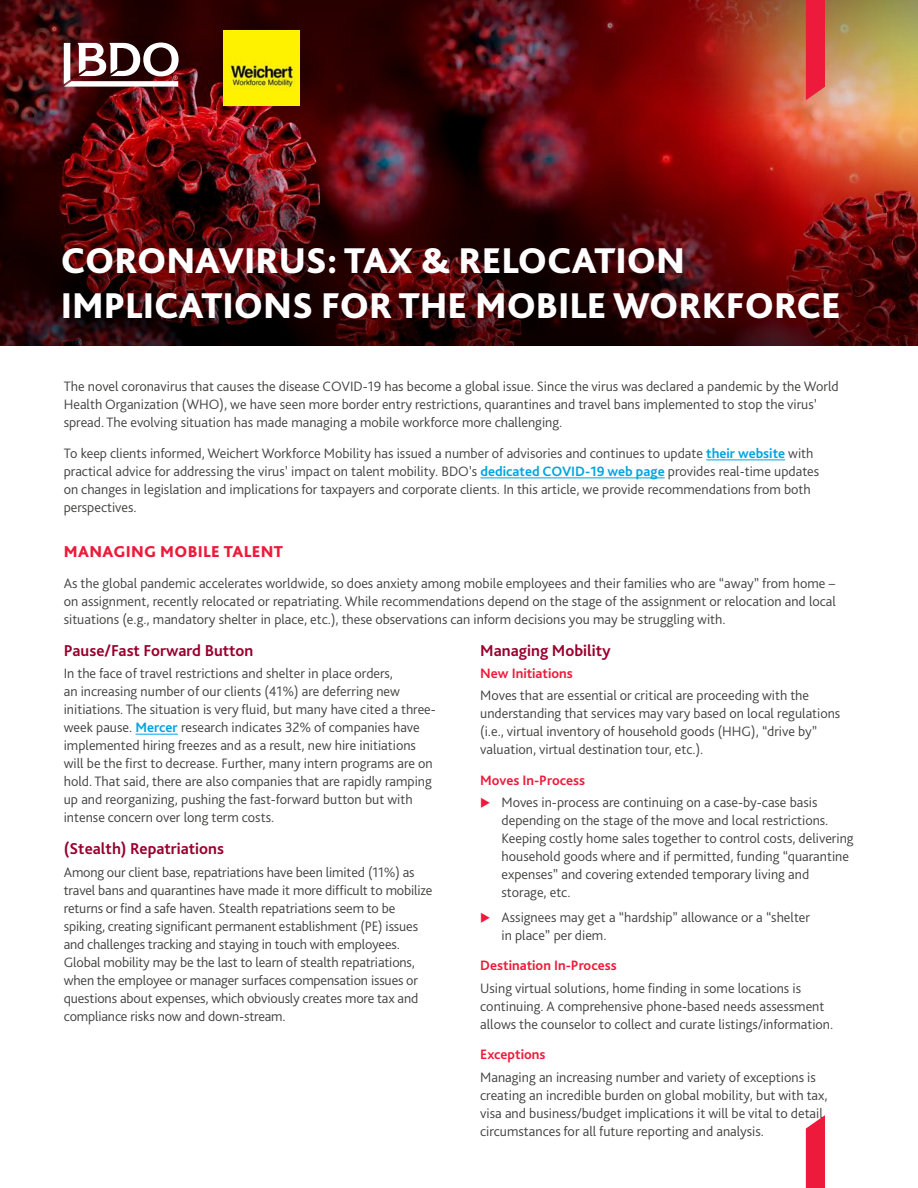
<style>
.page{position:relative;width:918px;height:1188px;background:#fff}
.page>*{position:absolute;margin:0;border:0;box-sizing:border-box;transform-origin:0 0}
.t1{font:800 37.5px/45px "Bliss Pro";color:#fff}
.t2{font:700 16.5px "Bliss Pro";color:#98002e}
.t3{font:800 16.5px "Bliss Pro";letter-spacing:.025em;color:#ed1a3b}
.t4{font:300 14.25px/18px "Bliss Pro";color:#424241}
.t5{font:700 14.25px "Bliss Pro";color:#ed1a3b}
.s1{font-weight:700;color:#00a4df}
</style>
<div class="page">
<img style="left:0;top:127px;width:918px;height:219px">
<img style="left:0;top:0;width:918px;height:127px">
<svg style="left:806px;top:1115px;width:19px;height:73px"></svg>
<svg style="left:806px;top:0;width:19px;height:100px;background:#ec223e"></svg>
<hr style="left:706px;top:460px;width:79px;height:1px;background:#00a4df">
<hr style="left:480px;top:478px;width:185px;height:1px;background:#00a4df">
<hr style="left:136px;top:734px;width:42px;height:1px;background:#00a4df">
<svg style="left:64px;top:43px;width:115px;height:44px"></svg>
<img style="left:224px;top:31px;width:75px;height:75px">
<h1 class="t1" style="left:61px;top:237px;width:782px">CORONAVIRUS: TAX &amp; RELOCATION<br>IMPLICATIONS FOR THE MOBILE WORKFORCE</h1>
<p class="t4" style="left:64px;top:377px;width:776px">The novel coronavirus that causes the disease COVID-19 has become a global issue. Since the virus was declared a pandemic by the World<br>Health Organization (WHO), we have seen more border entry restrictions, quarantines and travel bans implemented to stop the virus’ spread. The evolving situation has made managing a mobile workforce more challenging.</p>
<p class="t4" style="left:64px;top:444px;width:757px">To keep clients informed, Weichert Workforce Mobility has issued a number of advisories and continues to update <span class="s1">their website</span> with practical advice for addressing the virus’ impact on talent mobility. BDO’s <span class="s1">dedicated COVID-19 web page</span> provides real-time updates on changes in legislation and implications for taxpayers and corporate clients. In this article, we provide recommendations from both perspectives.</p>
<p class="t3" style="left:64px;top:541px;width:221px">MANAGING MOBILE TALENT</p>
<p class="t4" style="left:64px;top:573px;width:774px;text-align:justify">As the global pandemic accelerates worldwide, so does anxiety among mobile employees and their families who are “away” from home – on assignment, recently relocated or repatriating. While recommendations depend on the stage of the assignment or relocation and local situations (e.g., mandatory shelter in place, etc.), these observations can inform decisions you may be struggling with.</p>
<p class="t2" style="left:64px;top:640px;width:191px">Pause/Fast Forward Button</p>
<p class="t4" style="left:64px;top:664px;width:374px">In the face of travel restrictions and shelter in place orders,<br>an increasing number of our clients (41%) are deferring new initiations. The situation is very fluid, but many have cited a three&shy;week pause. <span class="s1">Mercer</span> research indicates 32% of companies have implemented hiring freezes and as a result, new hire initiations will be the first to decrease. Further, many intern programs are on hold. That said, there are also companies that are rapidly ramping up and reorganizing, pushing the fast-forward button but with intense concern over long term costs.</p>
<p class="t2" style="left:64px;top:839px;width:162px">(Stealth) Repatriations</p>
<p class="t4" style="left:64px;top:862px;width:370px">Among our client base, repatriations have been limited (11%) as travel bans and quarantines have made it more difficult to mobilize returns or find a safe haven. Stealth repatriations seem to be spiking, creating significant permanent establishment (PE) issues and challenges tracking and staying in touch with employees.<br>Global mobility may be the last to learn of stealth repatriations, when the employee or manager surfaces compensation issues or questions about expenses, which obviously creates more tax and compliance risks now and down-stream.</p>
<p class="t2" style="left:480px;top:640px;width:132px">Managing Mobility</p>
<p class="t5" style="left:480px;top:664px;width:94px">New Initiations</p>
<p class="t4" style="left:480px;top:686px;width:362px">Moves that are essential or critical are proceeding with the understanding that services may vary based on local regulations (i.e., virtual inventory of household goods (HHG), “drive by” valuation, virtual destination tour, etc.).</p>
<p class="t5" style="left:480px;top:771px;width:106px">Moves In-Process</p>
<p class="t4" style="left:502px;top:793px;width:354px">Moves in-process are continuing on a case-by-case basis depending on the stage of the move and local restrictions.<br>Keeping costly home sales together to control costs, delivering household goods where and if permitted, funding “quarantine expenses” and covering extended temporary living and storage, etc.</p>
<p class="t4" style="left:502px;top:908px;width:310px">Assignees may get a “hardship” allowance or a “shelter in place” per diem.</p>
<p class="t5" style="left:480px;top:957px;width:138px">Destination In-Process</p>
<p class="t4" style="left:480px;top:979px;width:355px">Using virtual solutions, home finding in some locations is continuing. A comprehensive phone-based needs assessment allows the counselor to collect and curate listings/information.</p>
<p class="t5" style="left:480px;top:1046px;width:67px">Exceptions</p>
<p class="t4" style="left:480px;top:1068px;width:349px">Managing an increasing number and variety of exceptions is creating an incredible burden on global mobility, but with tax, visa and business/budget implications it will be vital to detail circumstances for all future reporting and analysis.</p>
</div>
